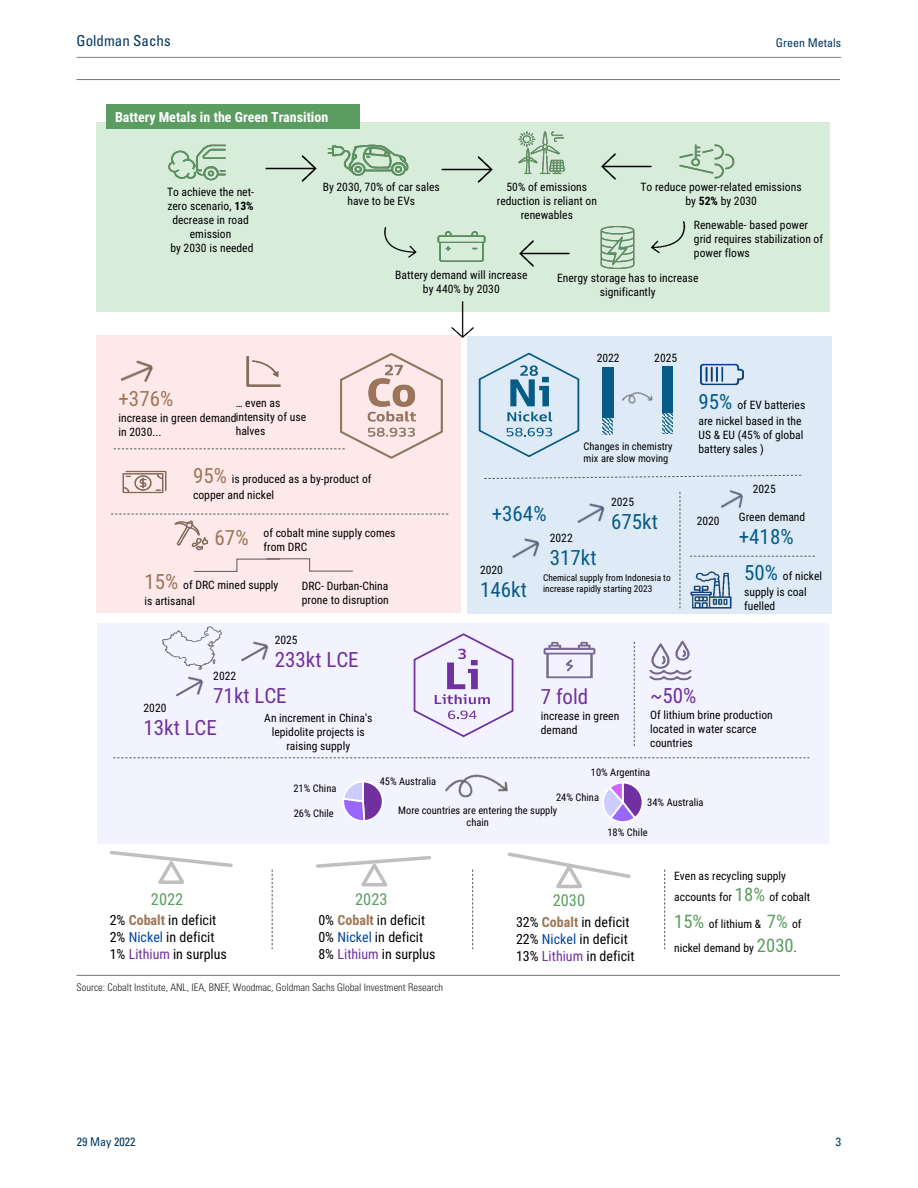
<style>
.page{position:relative;width:918px;height:1188px;background:#fff}
.page>*{position:absolute;margin:0;border:0;box-sizing:border-box;transform-origin:0 0}
.t1{font:21px "Roboto Condensed";color:#7030a0}
.t2{font:21px "Roboto Condensed";color:#065c87}
.t3{font:21px "Roboto Condensed";color:#9e7657}
.t4{font:16.35px "Roboto Condensed";color:#5b9d61}
.t5{font:condensed 15px "Univers LT Std";color:#003661}
.t6{font:14.1px "Roboto Condensed";color:#000}
.t7{font:13.95px/16.8px "Roboto Condensed";color:#000}
.t8{font:700 13.95px "Roboto Condensed";color:#fff}
.t9{font:condensed 12px "Univers LT Std";color:#003661}
.t10{font:11.7px "Roboto Condensed";color:#000}
.t11{font:11.55px/14px "Roboto Condensed";color:#000}
.t12{font:10.5px/12.6px "Roboto Condensed";color:#000;text-align:center}
.t13{font:300 condensed 10.5px "Univers LT Std";color:#231f20}
.t14{font:9.45px/11.2px "Roboto Condensed";color:#000}
.s1{font-weight:700}
.s2{font-size:21px;color:#065c87}
.s3{font-size:21px;color:#9e7657}
.s4{font-weight:700;color:#9e7657}
.s5{color:#00449e}
.s6{color:#7030a0}
.s7{font-size:18.6px;color:#5b9d61}
</style>
<div class="page">
<hr style="left:77px;top:79px;width:763px;height:1px;background:#737378">
<div style="left:98px;top:624px;width:731px;height:220px;background:#f3f3ff"></div>
<div style="left:96px;top:336px;width:365px;height:277px;background:#fde9e9"></div>
<div style="left:467px;top:336px;width:364px;height:278px;background:#deebf7"></div>
<div style="left:97px;top:122px;width:733px;height:190px;background:#d8ecda"></div>
<img style="left:265px;top:155px;width:52px;height:27px">
<img style="left:168px;top:144px;width:58px;height:37px">
<img style="left:327px;top:144px;width:82px;height:32px">
<img style="left:518px;top:131px;width:47px;height:43px">
<img style="left:437px;top:231px;width:49px;height:31px">
<img style="left:441px;top:156px;width:52px;height:27px">
<img style="left:679px;top:144px;width:56px;height:35px">
<img style="left:651px;top:221px;width:35px;height:33px">
<img style="left:600px;top:227px;width:35px;height:42px">
<img style="left:519px;top:240px;width:51px;height:27px">
<img style="left:384px;top:227px;width:33px;height:31px">
<img style="left:601px;top:153px;width:51px;height:27px">
<div style="left:107px;top:104px;width:253px;height:25px;background:#5b9d61"></div>
<img style="left:341px;top:353px;width:101px;height:105px">
<svg style="left:479px;top:353px;width:100px;height:104px"></svg>
<img style="left:431px;top:301px;width:43px;height:37px">
<img style="left:120px;top:360px;width:33px;height:22px">
<img style="left:246px;top:356px;width:35px;height:31px">
<img style="left:174px;top:520px;width:34px;height:31px">
<img style="left:122px;top:470px;width:45px;height:24px">
<svg style="left:111px;top:514px;width:161px;height:1px"></svg>
<svg style="left:193px;top:558px;width:79px;height:14px"></svg>
<img style="left:176px;top:677px;width:27px;height:20px">
<img style="left:241px;top:641px;width:28px;height:21px">
<svg style="left:114px;top:449px;width:232px;height:1px"></svg>
<img style="left:159px;top:623px;width:64px;height:54px">
<svg style="left:113px;top:758px;width:696px;height:1px"></svg>
<svg style="left:662px;top:412px;width:10px;height:21px"></svg>
<div style="left:662px;top:366px;width:10px;height:46px;background:#065c87"></div>
<svg style="left:603px;top:418px;width:10px;height:16px"></svg>
<div style="left:602px;top:367px;width:12px;height:51px;background:#065c87"></div>
<img style="left:612px;top:392px;width:54px;height:34px">
<img style="left:700px;top:363px;width:43px;height:23px">
<svg style="left:272px;top:475px;width:532px;height:475px"></svg>
<svg style="left:413px;top:632px;width:102px;height:106px"></svg>
<svg style="left:680px;top:492px;width:1px;height:116px"></svg>
<svg style="left:690px;top:556px;width:125px;height:1px"></svg>
<svg style="left:110px;top:851px;width:123px;height:33px"></svg>
<svg style="left:314px;top:854px;width:119px;height:36px"></svg>
<svg style="left:472px;top:870px;width:1px;height:79px"></svg>
<svg style="left:505px;top:850px;width:128px;height:41px"></svg>
<hr style="left:77px;top:975px;width:763px;height:1px;background:#737378">
<hr style="left:77px;top:57px;width:764px;height:1px;background:#808285">
<p class="t5" style="left:77px;top:35px;width:96px">Goldman Sachs</p>
<p class="t9" style="left:776px;top:39px;width:67px">Green Metals</p>
<p class="t8" style="left:115px;top:109px;width:215px">Battery Metals in the Green Transition</p>
<p class="t10" style="left:167px;top:187px;width:89px">To achieve the net-</p>
<p class="t11" style="left:167px;top:200px;width:88px;text-align:center">zero scenario, <span class="s1">13% </span>decrease in road emission<br>by 2030 is needed</p>
<p class="t11" style="left:323px;top:181px;width:119px;text-align:center">By 2030, 70% of car sales have to be EVs</p>
<p class="t11" style="left:497px;top:181px;width:102px;text-align:center">50% of emissions reduction is reliant on renewables</p>
<p class="t11" style="left:641px;top:181px;width:163px;text-align:center">To reduce power-related emissions by <span class="s1">52%</span> by 2030</p>
<p class="t11" style="left:694px;top:219px;width:131px">Renewable- based power grid requires stabilization of power flows</p>
<p class="t3" style="left:119px;top:390px;width:56px">+376%</p>
<p class="t11" style="left:119px;top:412px;width:189px">increase in green demandintensity of use in 2030...</p>
<p class="t11" style="left:236px;top:397px;width:46px">… even as</p>
<p class="t11" style="left:236px;top:425px;width:31px">halves</p>
<p class="t11" style="left:395px;top:269px;width:134px;text-align:center">Battery demand will increase by 440% by 2030</p>
<p class="t11" style="left:557px;top:272px;width:143px;text-align:center">Energy storage has to increase significantly</p>
<p class="t11" style="left:597px;top:352px;width:24px">2022</p>
<p class="t11" style="left:654px;top:352px;width:24px">2025</p>
<p class="t12" style="left:584px;top:440px;width:90px;text-align:left">Changes in chemistry mix are slow moving</p>
<p class="t11" style="left:699px;top:398px;width:108px;line-height:16.2px"><span class="s2">95%</span> of EV batteries are nickel based in the</p>
<p class="t11" style="left:699px;top:429px;width:106px">US &amp; EU (45% of global battery sales )</p>
<p class="t11" style="left:193px;top:472px;width:180px;line-height:16.2px"><span class="s3">95%</span> is produced as a by-product of copper and nickel</p>
<p class="t11" style="left:264px;top:527px;width:134px">of cobalt mine supply comes from DRC</p>
<p class="t3" style="left:215px;top:530px;width:36px">67%</p>
<p class="t11" style="left:144px;top:577px;width:136px;line-height:16.2px"><span class="s3">15%</span> of DRC mined supply is artisanal</p>
<p class="t11" style="left:302px;top:579px;width:89px">DRC- Durban-China prone to disruption</p>
<p class="t11" style="left:275px;top:634px;width:25px">2025</p>
<p class="t1" style="left:275px;top:651px;width:86px">233kt LCE</p>
<p class="t11" style="left:213px;top:670px;width:24px">2022</p>
<p class="t1" style="left:213px;top:687px;width:75px">71kt LCE</p>
<p class="t11" style="left:144px;top:702px;width:24px">2020</p>
<p class="t1" style="left:144px;top:719px;width:75px">13kt LCE</p>
<p class="t11" style="left:264px;top:712px;width:110px;text-align:center">An increment in China's lepidolite projects is raising supply</p>
<p class="t2" style="left:492px;top:505px;width:56px">+364%</p>
<p class="t11" style="left:611px;top:496px;width:24px">2025</p>
<p class="t2" style="left:611px;top:513px;width:48px">675kt</p>
<p class="t11" style="left:480px;top:564px;width:24px">2020</p>
<p class="t2" style="left:480px;top:581px;width:48px">146kt</p>
<p class="t10" style="left:550px;top:533px;width:24px">2022</p>
<p class="t2" style="left:550px;top:549px;width:48px">317kt</p>
<p class="t14" style="left:543px;top:573px;width:129px">Chemical supply from Indonesia to increase rapidly starting 2023</p>
<p class="t11" style="left:697px;top:515px;width:24px">2020</p>
<p class="t11" style="left:753px;top:483px;width:24px">2025</p>
<p class="t11" style="left:739px;top:511px;width:68px">Green demand</p>
<p class="t2" style="left:739px;top:529px;width:56px">+418%</p>
<p class="t11" style="left:744px;top:569px;width:80px;line-height:16.2px"><span class="s2">50%</span> of nickel supply is coal</p>
<p class="t11" style="left:744px;top:600px;width:33px">fuelled</p>
<p class="t1" style="left:541px;top:688px;width:49px">7 fold</p>
<p class="t11" style="left:541px;top:710px;width:80px">increase in green demand</p>
<p class="t1" style="left:650px;top:687px;width:48px">~50%</p>
<p class="t11" style="left:650px;top:709px;width:124px">Of lithium brine production located in water scarce countries</p>
<p class="t4" style="left:151px;top:892px;width:34px">2022</p>
<p class="t6" style="left:110px;top:915px;width:108px">2% <span class="s4">Cobalt</span> in deficit</p>
<p class="t7" style="left:110px;top:930px;width:119px">2% <span class="s5">Nickel</span> in deficit<br>1% <span class="s6">Lithium</span> in surplus</p>
<p class="t12" style="left:293px;top:783px;width:44px">21% China</p>
<p class="t12" style="left:294px;top:808px;width:42px">26% Chile</p>
<p class="t12" style="left:380px;top:775px;width:58px">45% Australia</p>
<p class="t12" style="left:591px;top:767px;width:61px">10% Argentina</p>
<p class="t12" style="left:556px;top:791px;width:44px">24% China</p>
<p class="t12" style="left:398px;top:805px;width:160px">More countries are entering the supply chain</p>
<p class="t12" style="left:647px;top:797px;width:58px">34% Australia</p>
<p class="t12" style="left:607px;top:827px;width:42px">18% Chile</p>
<p class="t4" style="left:355px;top:892px;width:34px">2023</p>
<p class="t4" style="left:553px;top:894px;width:34px">2030</p>
<p class="t7" style="left:516px;top:915px;width:120px">32% <span class="s4">Cobalt</span> in deficit<br>22% <span class="s5">Nickel</span> in deficit<br>13% <span class="s6">Lithium</span> in deficit</p>
<p class="t7" style="left:318px;top:913px;width:119px">0% <span class="s4">Cobalt</span> in deficit<br>0% <span class="s5">Nickel</span> in deficit<br>8% <span class="s6">Lithium</span> in surplus</p>
<p class="t11" style="left:674px;top:867px;width:138px;line-height:20.7px">Even as recycling supply accounts for <span class="s7">18%</span> of cobalt</p>
<p class="t11" style="left:674px;top:913px;width:129px;line-height:23.7px"><span class="s7">15%</span> of lithium &amp; <span class="s7">7%</span> of nickel demand by <span class="s7">2030</span>.</p>
<p class="t13" style="left:77px;top:983px;width:368px">Source: Cobalt Institute, ANL, IEA, BNEF, Woodmac, Goldman Sachs Global Investment Research</p>
<p class="t9" style="left:77px;top:1137px;width:60px">29 May 2022</p>
<p class="t9" style="left:836px;top:1137px;width:7px">3</p>
</div>
